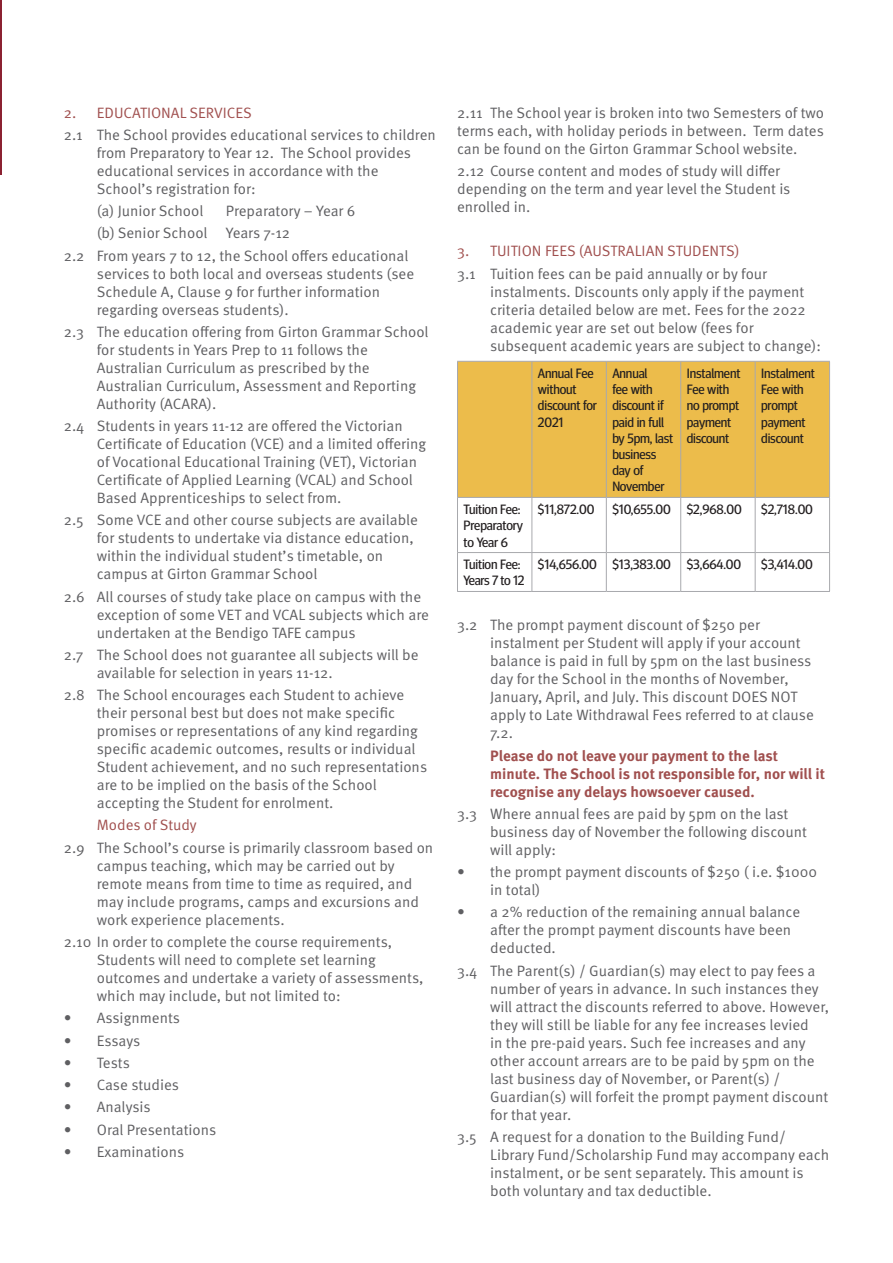
<style>
.page{position:relative;width:893px;height:1263px;background:#fff}
.page>*{position:absolute;margin:0;border:0;box-sizing:border-box;transform-origin:0 0}
.t1{font:15px/18px "Meta Pro Norm";color:#5f5f62}
.t2{font:700 15px/18px "Meta Pro";color:#a04f4e}
.t3{font:15px "Meta Pro Norm";color:#a04f4e}
.t4{font:13.5px/16.2px "Meta Headline Pro";letter-spacing:-.01em;color:#231f20}
</style>
<div class="page">
<div style="left:458px;top:362px;width:371px;height:135px;background:#ecbc4b"></div>
<hr style="left:457px;top:361px;width:75px;height:1px;background:#a8a9ad">
<hr style="left:457px;top:362px;width:1px;height:135px;background:#a8a9ad">
<hr style="left:532px;top:361px;width:74px;height:1px;background:#a8a9ad">
<hr style="left:531px;top:362px;width:1px;height:135px;background:#a8a9ad">
<hr style="left:606px;top:361px;width:75px;height:1px;background:#a8a9ad">
<hr style="left:606px;top:362px;width:1px;height:135px;background:#a8a9ad">
<hr style="left:681px;top:361px;width:74px;height:1px;background:#a8a9ad">
<hr style="left:680px;top:362px;width:1px;height:135px;background:#a8a9ad">
<hr style="left:755px;top:361px;width:75px;height:1px;background:#a8a9ad">
<hr style="left:755px;top:362px;width:1px;height:135px;background:#a8a9ad">
<hr style="left:829px;top:362px;width:1px;height:135px;background:#a8a9ad">
<hr style="left:457px;top:497px;width:75px;height:1px;background:#a8a9ad">
<hr style="left:457px;top:498px;width:1px;height:54px;background:#a8a9ad">
<hr style="left:532px;top:497px;width:74px;height:1px;background:#a8a9ad">
<hr style="left:531px;top:498px;width:1px;height:54px;background:#a8a9ad">
<hr style="left:606px;top:497px;width:75px;height:1px;background:#a8a9ad">
<hr style="left:606px;top:498px;width:1px;height:54px;background:#a8a9ad">
<hr style="left:681px;top:497px;width:74px;height:1px;background:#a8a9ad">
<hr style="left:680px;top:498px;width:1px;height:54px;background:#a8a9ad">
<hr style="left:755px;top:497px;width:75px;height:1px;background:#a8a9ad">
<hr style="left:755px;top:498px;width:1px;height:54px;background:#a8a9ad">
<hr style="left:829px;top:498px;width:1px;height:54px;background:#a8a9ad">
<hr style="left:457px;top:552px;width:75px;height:1px;background:#a8a9ad">
<hr style="left:457px;top:553px;width:1px;height:38px;background:#a8a9ad">
<hr style="left:532px;top:552px;width:74px;height:1px;background:#a8a9ad">
<hr style="left:531px;top:553px;width:1px;height:38px;background:#a8a9ad">
<hr style="left:606px;top:552px;width:75px;height:1px;background:#a8a9ad">
<hr style="left:606px;top:553px;width:1px;height:38px;background:#a8a9ad">
<hr style="left:681px;top:552px;width:74px;height:1px;background:#a8a9ad">
<hr style="left:680px;top:553px;width:1px;height:38px;background:#a8a9ad">
<hr style="left:755px;top:552px;width:75px;height:1px;background:#a8a9ad">
<hr style="left:755px;top:553px;width:1px;height:38px;background:#a8a9ad">
<hr style="left:829px;top:553px;width:1px;height:38px;background:#a8a9ad">
<hr style="left:457px;top:591px;width:75px;height:1px;background:#a8a9ad">
<hr style="left:532px;top:591px;width:74px;height:1px;background:#a8a9ad">
<hr style="left:606px;top:591px;width:75px;height:1px;background:#a8a9ad">
<hr style="left:681px;top:591px;width:74px;height:1px;background:#a8a9ad">
<hr style="left:755px;top:591px;width:75px;height:1px;background:#a8a9ad">
<hr style="left:0;top:0;width:2px;height:174px;background:#8b2131">
<p class="t3" style="left:64px;top:101px;width:190px">2. EDUCATIONAL SERVICES</p>
<p class="t1" style="left:97px;top:125px;width:341px;text-indent:-33px">2.1 The School provides educational services to children from Preparatory to Year 12. The School provides educational services in accordance with the School’s registration for:</p>
<p class="t1" style="left:97px;top:201px;width:108px">(a) Junior School</p>
<p class="t1" style="left:226px;top:201px;width:131px">Preparatory – Year 6</p>
<p class="t1" style="left:97px;top:223px;width:195px">(b) Senior School Years 7-12</p>
<p class="t1" style="left:97px;top:245px;width:319px;text-indent:-33px">2.2 From years 7 to 12, the School offers educational services to both local and overseas students (see Schedule A, Clause 9 for further information regarding overseas students).</p>
<p class="t1" style="left:97px;top:322px;width:333px;text-indent:-33px">2.3 The education offering from Girton Grammar School for students in Years Prep to 11 follows the Australian Curriculum as prescribed by the Australian Curriculum, Assessment and Reporting Authority (ACARA).</p>
<p class="t1" style="left:97px;top:416px;width:331px;text-indent:-33px">2.4 Students in years 11-12 are offered the Victorian Certificate of Education (VCE) and a limited offering of Vocational Educational Training (VET), Victorian Certificate of Applied Learning (VCAL) and School Based Apprenticeships to select from.</p>
<p class="t1" style="left:97px;top:510px;width:323px;text-indent:-33px">2.5 Some VCE and other course subjects are available for students to undertake via distance education, within the individual student’s timetable, on campus at Girton Grammar School</p>
<p class="t1" style="left:97px;top:586px;width:334px;text-indent:-33px">2.6 All courses of study take place on campus with the exception of some VET and VCAL subjects which are undertaken at the Bendigo TAFE campus</p>
<p class="t1" style="left:97px;top:645px;width:323px;text-indent:-33px">2.7 The School does not guarantee all subjects will be available for selection in years 11-12.</p>
<p class="t1" style="left:97px;top:685px;width:332px;text-indent:-33px">2.8 The School encourages each Student to achieve their personal best but does not make specific promises or representations of any kind regarding specific academic outcomes, results or individual Student achievement, and no such representations are to be implied on the basis of the School accepting the Student for enrolment.</p>
<p class="t3" style="left:97px;top:814px;width:102px">Modes of Study</p>
<p class="t1" style="left:97px;top:837px;width:338px;text-indent:-33px">2.9 The School’s course is primarily classroom based on campus teaching, which may be carried out by remote means from time to time as required, and may include programs, camps and excursions and work experience placements.</p>
<p class="t1" style="left:97px;top:932px;width:328px;text-indent:-33px">2.10 In order to complete the course requirements, Students will need to complete set learning outcomes and undertake a variety of assessments, which may include, but not limited to:</p>
<p class="t1" style="left:64px;top:1008px;width:118px">• Assignments</p>
<p class="t1" style="left:64px;top:1030px;width:78px">• Essays</p>
<p class="t1" style="left:64px;top:1052px;width:68px">• Tests</p>
<p class="t1" style="left:64px;top:1075px;width:117px">• Case studies</p>
<p class="t1" style="left:64px;top:1097px;width:88px">• Analysis</p>
<p class="t1" style="left:64px;top:1119px;width:154px">• Oral Presentations</p>
<p class="t1" style="left:64px;top:1141px;width:122px">• Examinations</p>
<p class="t1" style="left:457px;top:102px;width:368px;text-align:justify">2.11 The School year is broken into two Semesters of two terms each, with holiday periods in between. Term dates can be found on the Girton Grammar School website.</p>
<p class="t1" style="left:457px;top:161px;width:335px">2.12 Course content and modes of study will differ depending on the term and year level the Student is enrolled in.</p>
<p class="t3" style="left:457px;top:240px;width:284px">3. TUITION FEES (AUSTRALIAN STUDENTS)</p>
<p class="t1" style="left:490px;top:263px;width:332px;text-indent:-33px">3.1 Tuition fees can be paid annually or by four instalments. Discounts only apply if the payment criteria detailed below are met. Fees for the 2022 academic year are set out below (fees for subsequent academic years are subject to change):</p>
<p class="t4" style="left:538px;top:364px;width:61px">Annual Fee without discount for<br>2021</p>
<p class="t4" style="left:612px;top:364px;width:62px">Annual<br>fee with discount if paid in full by 5pm, last business day of<br>November</p>
<p class="t4" style="left:687px;top:364px;width:55px">Instalment<br>Fee with no prompt payment discount</p>
<p class="t4" style="left:761px;top:364px;width:55px">Instalment<br>Fee with prompt payment discount</p>
<p class="t4" style="left:463px;top:500px;width:61px">Tuition Fee:<br>Preparatory to Year 6</p>
<p class="t4" style="left:538px;top:500px;width:58px">$11,872.00</p>
<p class="t4" style="left:612px;top:500px;width:60px">$10,655.00</p>
<p class="t4" style="left:687px;top:500px;width:56px">$2,968.00</p>
<p class="t4" style="left:761px;top:500px;width:53px">$2,718.00</p>
<p class="t4" style="left:463px;top:555px;width:62px">Tuition Fee:<br>Years 7 to 12</p>
<p class="t4" style="left:538px;top:555px;width:60px">$14,656.00</p>
<p class="t4" style="left:612px;top:555px;width:60px">$13,383.00</p>
<p class="t4" style="left:687px;top:555px;width:56px">$3,664.00</p>
<p class="t4" style="left:761px;top:555px;width:53px">$3,414.00</p>
<p class="t1" style="left:490px;top:615px;width:325px;text-indent:-33px">3.2 The prompt payment discount of $250 per instalment per Student will apply if your account balance is paid in full by 5pm on the last business day for the School in the months of November, January, April, and July. This discount DOES NOT apply to Late Withdrawal Fees referred to at clause 7.2.</p>
<p class="t2" style="left:490px;top:745px;width:336px">Please do not leave your payment to the last minute. The School is not responsible for, nor will it recognise any delays howsoever caused.</p>
<p class="t1" style="left:490px;top:804px;width:318px;text-indent:-33px">3.3 Where annual fees are paid by 5pm on the last business day of November the following discount will apply:</p>
<p class="t1" style="left:490px;top:862px;width:328px;text-indent:-33px">• the prompt payment discounts of $250 ( i.e. $1000 in total)</p>
<p class="t1" style="left:490px;top:902px;width:312px;text-indent:-33px">• a 2% reduction of the remaining annual balance after the prompt payment discounts have been deducted.</p>
<p class="t1" style="left:490px;top:960px;width:341px;text-indent:-33px">3.4 The Parent(s) / Guardian(s) may elect to pay fees a number of years in advance. In such instances they will attract the discounts referred to above. However, they will still be liable for any fee increases levied<br>in the pre-paid years. Such fee increases and any other account arrears are to be paid by 5pm on the last business day of November, or Parent(s) / Guardian(s) will forfeit the prompt payment discount for that year.</p>
<p class="t1" style="left:490px;top:1127px;width:341px;text-indent:-33px">3.5 A request for a donation to the Building Fund/ Library Fund/Scholarship Fund may accompany each instalment, or be sent separately. This amount is both voluntary and tax deductible.</p>
</div>
